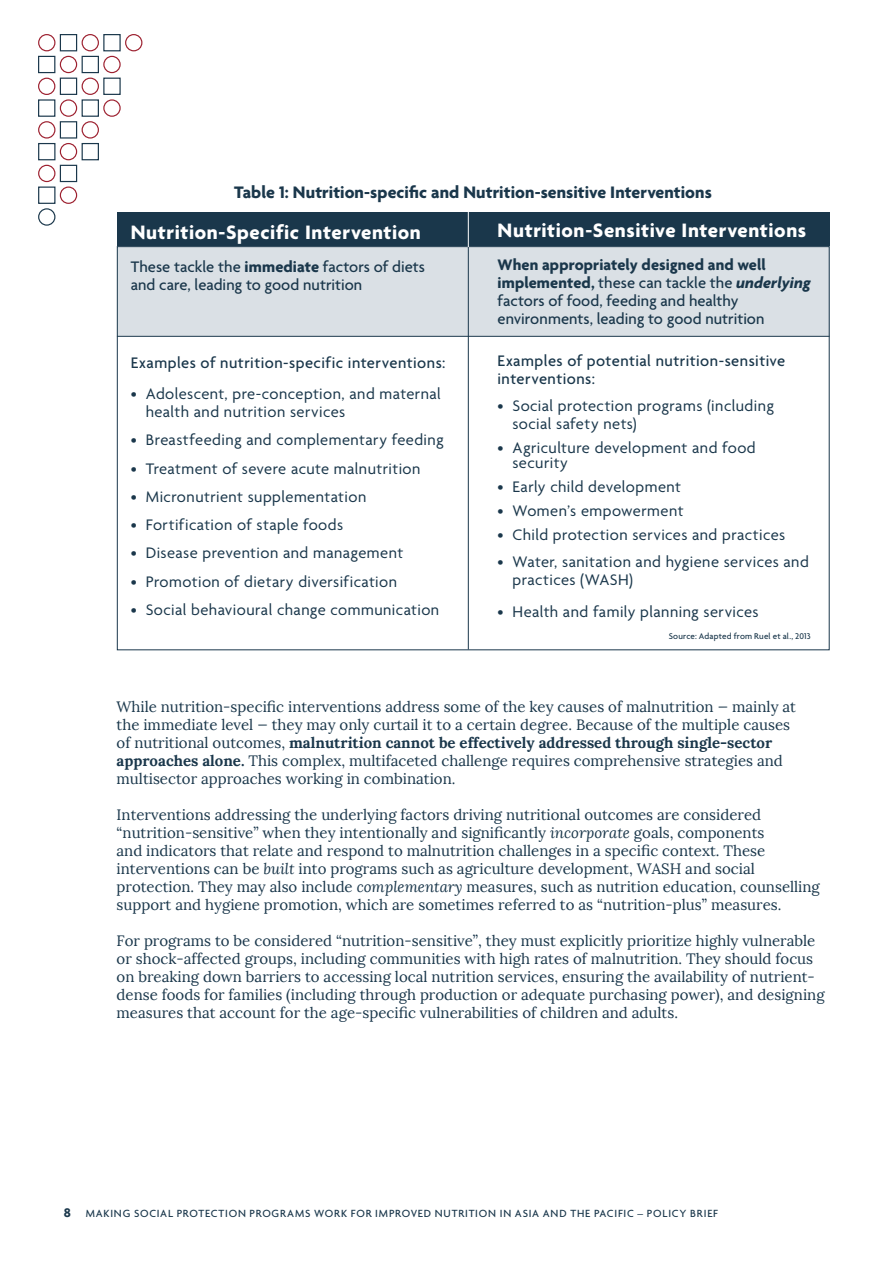
<style>
.page{position:relative;width:893px;height:1263px;background:#fff}
.page>*{position:absolute;margin:0;border:0;box-sizing:border-box;transform-origin:0 0}
.Heading_L1{font:700 21px "Agenda";letter-spacing:.025em;color:#fff}
.Heading_L1-2{font:700 18px "Agenda";color:#1a374b}
.Heading_L1-3{font:16.5px/18px "Agenda";letter-spacing:.025em;color:#1a374b}
.Heading_L1-4{font:500 16.5px/18px "Agenda";letter-spacing:.005em;color:#1a374b}
.Heading_L1-5{font:500 16.5px/18px "Agenda";letter-spacing:.025em;color:#1a374b}
.Heading_L1-6{font:500 16.5px "Agenda";letter-spacing:.03em;color:#1a374b}
.Body_Txt{font:15px/18px "Lora";color:#1a374b}
.t1{font:500 11.25px "Agenda";letter-spacing:.07em;color:#1a374b}
.Footnote{font:500 9px "Agenda";letter-spacing:.025em;color:#1a374b}
.s1{color:#1a374b}
.s2{font-weight:700}
.s3{font-weight:700;font-style:italic}
.s4{font-style:italic}
.s5{font-weight:700;font-size:13.5px}
</style>
<div class="page">
<div style="left:125px;top:34px;width:17px;height:17px;border:1px solid #9d2130;border-radius:50%"></div>
<div style="left:103px;top:34px;width:18px;height:17px;border:1px solid #1a374b"></div>
<div style="left:82px;top:34px;width:17px;height:17px;border:1px solid #9d2130;border-radius:50%"></div>
<div style="left:60px;top:34px;width:17px;height:17px;border:1px solid #1a374b"></div>
<svg style="left:38px;top:55px;width:83px;height:171px"></svg>
<div style="left:38px;top:34px;width:17px;height:17px;border:1px solid #9d2130;border-radius:50%"></div>
<div style="left:117px;top:213px;width:713px;height:34px;background:#1a374b"></div>
<div style="left:117px;top:247px;width:712px;height:89px;background:#dae0e5"></div>
<hr style="left:117px;top:336px;width:713px;height:1px;background:#1a374b">
<hr style="left:468px;top:247px;width:1px;height:402px;background:#1a374b">
<hr style="left:468px;top:208px;width:1px;height:39px;background:#fff">
<p class="Heading_L1-2" style="left:234px;top:183px;width:479px">Table 1: Nutrition-specific and Nutrition-sensitive Interventions</p>
<p class="Heading_L1" style="left:131px;top:221px;width:301px">Nutrition-Specific Intervention<span class="s1">s</span></p>
<p class="Heading_L1-4" style="left:131px;top:258px;width:296px">These tackle the <span class="s2">immediate</span> factors of diets and care, leading to good nutrition</p>
<p class="Heading_L1" style="left:497px;top:219px;width:310px">Nutrition-Sensitive Interventions</p>
<p class="Heading_L1-4" style="left:497px;top:257px;width:315px"><span class="s2">When appropriately designed and well implemented,</span> these can tackle the <span class="s3">underlying </span>factors of food, feeding and healthy environments, leading to good nutrition</p>
<p class="Heading_L1-5" style="left:497px;top:353px;width:289px">Examples of potential nutrition-sensitive interventions:</p>
<p class="Heading_L1-3" style="left:512px;top:398px;width:263px;text-indent:-15px">• Social protection programs (including social safety nets)</p>
<p class="Heading_L1-3" style="left:512px;top:441px;width:245px;line-height:15px;text-indent:-15px">• Agriculture development and food security</p>
<p class="Heading_L1-3" style="left:497px;top:479px;width:185px">• Early child development</p>
<p class="Heading_L1-3" style="left:497px;top:503px;width:187px">• Women’s empowerment</p>
<p class="Heading_L1-3" style="left:497px;top:527px;width:289px">• Child protection services and practices</p>
<p class="Heading_L1-3" style="left:512px;top:554px;width:298px;text-indent:-15px">• Water, sanitation and hygiene services and practices (WASH)</p>
<p class="Heading_L1-3" style="left:497px;top:603px;width:263px">• Health and family planning services</p>
<p class="Footnote" style="left:669px;top:631px;width:143px">Source: Adapted from Ruel et al., 2013</p>
<p class="Heading_L1-6" style="left:131px;top:354px;width:316px">Examples of nutrition-specific interventions:</p>
<p class="Heading_L1-3" style="left:146px;top:386px;width:297px;text-indent:-15px">• Adolescent, pre-conception, and maternal health and nutrition services</p>
<p class="Heading_L1-3" style="left:131px;top:432px;width:315px">• Breastfeeding and complementary feeding</p>
<p class="Heading_L1-3" style="left:131px;top:460px;width:291px">• Treatment of severe acute malnutrition</p>
<p class="Heading_L1-3" style="left:131px;top:488px;width:237px">• Micronutrient supplementation</p>
<p class="Heading_L1-3" style="left:131px;top:517px;width:214px">• Fortification of staple foods</p>
<p class="Heading_L1-3" style="left:131px;top:545px;width:274px">• Disease prevention and management</p>
<p class="Heading_L1-3" style="left:131px;top:573px;width:268px">• Promotion of dietary diversification</p>
<p class="Heading_L1-3" style="left:131px;top:601px;width:310px">• Social behavioural change communication</p>
<p class="Body_Txt" style="left:117px;top:697px;width:681px">While nutrition-specific interventions address some of the key causes of malnutrition — mainly at the immediate level — they may only curtail it to a certain degree. Because of the multiple causes of nutritional outcomes, <span class="s2">malnutrition cannot be effectively addressed through single-sector approaches alone.</span> This complex, multifaceted challenge requires comprehensive strategies and multisector approaches working in combination.</p>
<p class="Body_Txt" style="left:117px;top:805px;width:705px">Interventions addressing the underlying factors driving nutritional outcomes are considered “nutrition-sensitive” when they intentionally and significantly <span class="s4">incorporate</span> goals, components<br>and indicators that relate and respond to malnutrition challenges in a specific context. These interventions can be <span class="s4">built</span> into programs such as agriculture development, WASH and social protection. They may also include <span class="s4">complementary</span> measures, such as nutrition education, counselling support and hygiene promotion, which are sometimes referred to as “nutrition-plus” measures.</p>
<p class="Body_Txt" style="left:117px;top:931px;width:709px">For programs to be considered “nutrition-sensitive”, they must explicitly prioritize highly vulnerable or shock-affected groups, including communities with high rates of malnutrition. They should focus on breaking down barriers to accessing local nutrition services, ensuring the availability of nutrient&shy;dense foods for families (including through production or adequate purchasing power), and designing measures that account for the age-specific vulnerabilities of children and adults.</p>
<p class="t1" style="left:64px;top:1208px;width:656px"><span class="s5">8</span> MAKING SOCIAL PROTECTION PROGRAMS WORK FOR IMPROVED NUTRITION IN ASIA AND THE PACIFIC – POLICY BRIEF</p>
</div>
